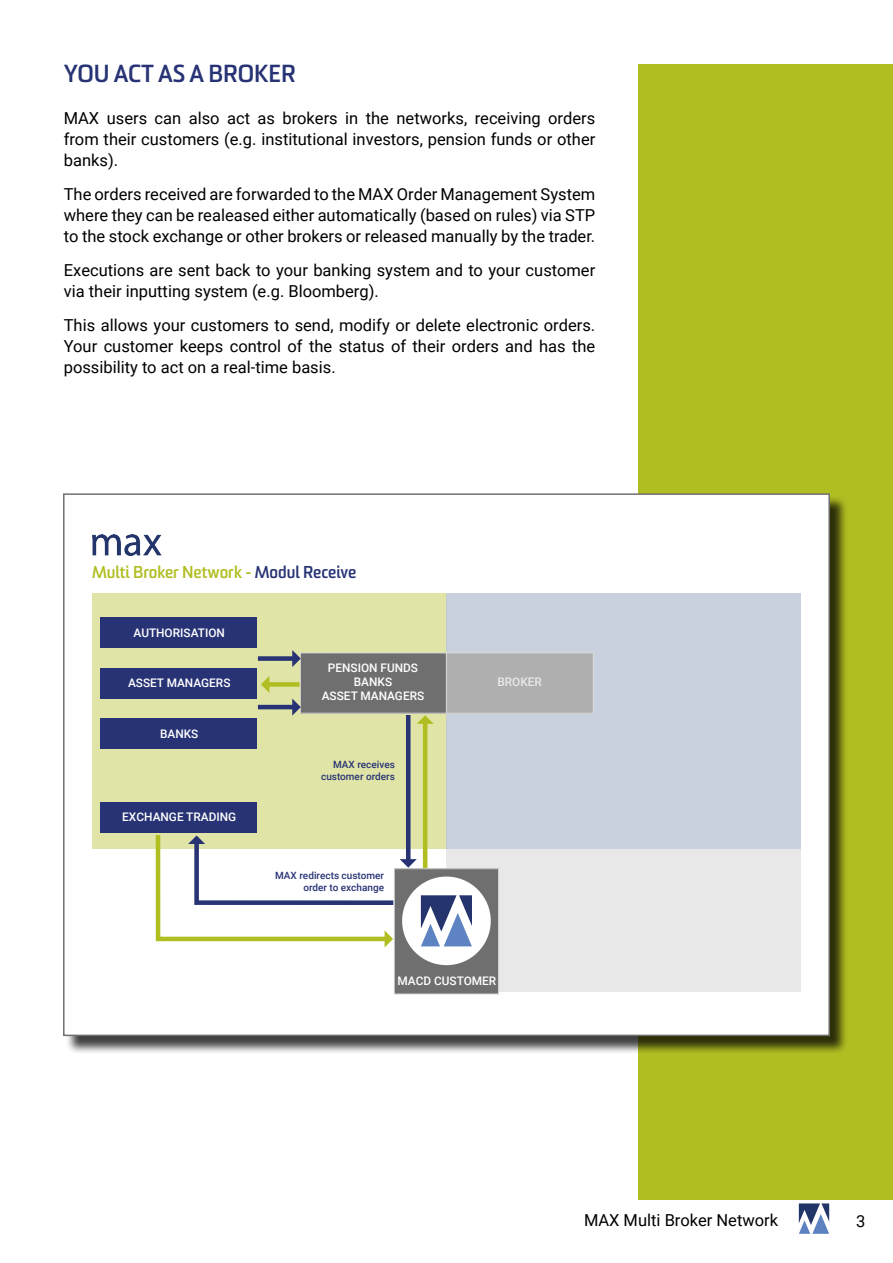
<style>
.page{position:relative;width:893px;height:1263px;background:#fff}
.page>*{position:absolute;margin:0;border:0;box-sizing:border-box;transform-origin:0 0}
.t1{font:700 24px "Sommet";color:#283375}
.t2{font:700 16.65px "Sommet";color:#b1be22}
.t3{font:16.5px/21px "Roboto";color:#000;text-align:justify}
.t4{font:500 11.85px/14.2px "Roboto";color:#fff;text-align:center}
.t5{font:500 10.05px/12px "Roboto";color:#283375;text-align:right}
.s1{color:#283375}
</style>
<div class="page">
<svg style="left:799px;top:1203px;width:30px;height:31px"></svg>
<div style="left:639px;top:64px;width:254px;height:1135px;background:#b1be22"></div>
<div style="left:65px;top:496px;width:784px;height:559px;background:#000;opacity:.75"></div>
<div style="left:64px;top:494px;width:765px;height:541px;background:#fff"></div>
<div style="left:92px;top:593px;width:355px;height:256px;background:#e0e5a7"></div>
<img style="left:92px;top:535px;width:69px;height:21px">
<div style="left:100px;top:617px;width:157px;height:31px;background:#283375"></div>
<div style="left:100px;top:668px;width:157px;height:31px;background:#283375"></div>
<div style="left:100px;top:718px;width:157px;height:31px;background:#283375"></div>
<div style="left:100px;top:802px;width:157px;height:30px;background:#283375"></div>
<hr style="left:406px;top:715px;width:4px;height:145px;background:#283375">
<hr style="left:423px;top:723px;width:4px;height:145px;background:#b1be22">
<svg style="left:417px;top:715px;width:17px;height:9px"></svg>
<div style="left:300px;top:653px;width:147px;height:60px;background:#706f6f"></div>
<div style="left:300px;top:652px;width:148px;height:62px;border:1px solid #dadada"></div>
<div style="left:258px;top:656px;width:35px;height:5px;background:#283375"></div>
<svg style="left:292px;top:650px;width:9px;height:17px"></svg>
<hr style="left:258px;top:705px;width:35px;height:4px;background:#283375">
<svg style="left:292px;top:698px;width:9px;height:18px"></svg>
<div style="left:268px;top:682px;width:32px;height:5px;background:#b1be22"></div>
<svg style="left:261px;top:676px;width:8px;height:17px"></svg>
<svg style="left:447px;top:593px;width:354px;height:399px;background:#d0d6dd"></svg>
<div style="left:394px;top:869px;width:105px;height:125px;background:#706f6f"></div>
<div style="left:394px;top:868px;width:105px;height:126px;border:1px solid #dadada"></div>
<div style="left:402px;top:876px;width:89px;height:89px;background:#fff;border-radius:50%"></div>
<svg style="left:153px;top:830px;width:319px;height:117px"></svg>
<h1 class="t1" style="left:64px;top:59px;width:233px">YOU ACT AS A BROKER</h1>
<p class="t3" style="left:64px;top:107px;width:533px">MAX users can also act as brokers in the networks, receiving orders from their customers (e.g. institutional investors, pension funds or other banks).</p>
<p class="t3" style="left:64px;top:183px;width:533px">The orders received are forwarded to the MAX Order Management System where they can be realeased either automatically (based on rules) via STP to the stock exchange or other brokers or released manually by the trader.</p>
<p class="t3" style="left:64px;top:259px;width:533px">Executions are sent back to your banking system and to your customer via their inputting system (e.g. Bloomberg).</p>
<p class="t3" style="left:64px;top:314px;width:533px">This allows your customers to send, modify or delete electronic orders.<br>Your customer keeps control of the status of their orders and has the possibility to act on a real-time basis.</p>
<p class="t2" style="left:92px;top:562px;width:266px">Multi Broker Network - <span class="s1">Modul Receive</span></p>
<p class="t4" style="left:134px;top:625px;width:93px">AUTHORISATION</p>
<p class="t4" style="left:128px;top:675px;width:104px">ASSET MANAGERS</p>
<p class="t4" style="left:160px;top:726px;width:40px">BANKS</p>
<p class="t4" style="left:122px;top:809px;width:115px">EXCHANGE TRADING</p>
<p class="t4" style="left:322px;top:660px;width:104px">PENSION FUNDS<br>BANKS<br>ASSET MANAGERS</p>
<p class="t5" style="left:321px;top:758px;width:75px">MAX receives customer orders</p>
<p class="t5" style="left:275px;top:868px;width:110px">MAX redirects customer order to exchange</p>
<p class="t4" style="left:497px;top:674px;width:46px">BROKER</p>
<p class="t4" style="left:398px;top:973px;width:100px">MACD CUSTOMER</p>
<p class="t3" style="left:584px;top:1209px;width:196px">MAX Multi Broker Network</p>
<p class="t3" style="left:856px;top:1209px;width:11px">3</p>
</div>
